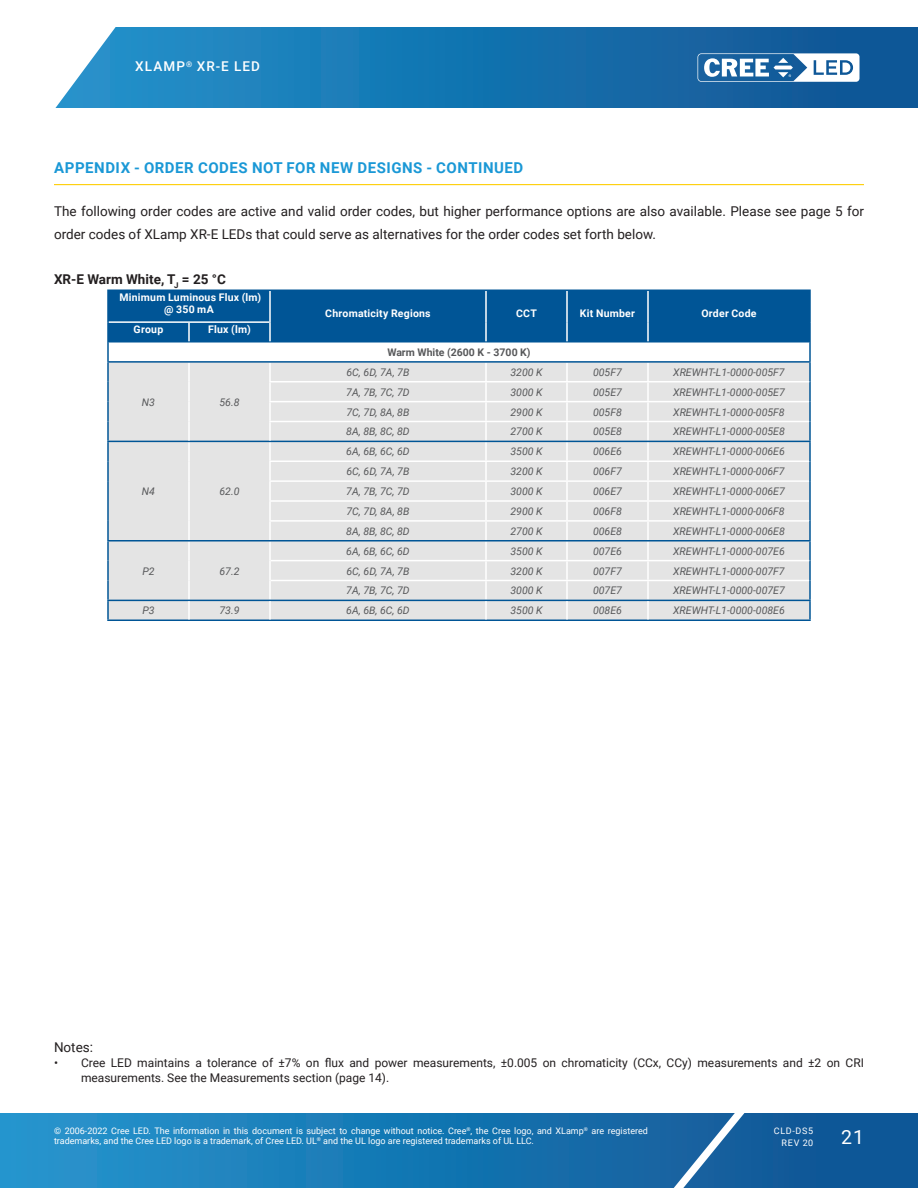
<style>
.page{position:relative;width:918px;height:1188px;background:#fff}
.page>*{position:absolute;margin:0;border:0;box-sizing:border-box;transform-origin:0 0}
.t1{font:19.5px "Roboto";color:#fff}
.Section_heading_with{font:700 15px "Roboto";letter-spacing:.035em;color:#1a98d6}
.Text_justify{font:13.5px/22.5px "Roboto";color:#231f20}
.Section_subheading{font:700 13.5px "Roboto";color:#231f20}
.t2{font:500 13.5px "Roboto";letter-spacing:.085em;color:#fff}
.t3{font:12px/15px "Roboto";color:#231f20}
.table_text_center_it{font:italic 10.5px "Roboto";color:#57585a}
.table_heading_center{font:700 10.5px/12px "Roboto";letter-spacing:.02em;color:#fff;text-align:center}
.table_text_center_bo{font:700 10.5px "Roboto";color:#57585a}
.t4{font:9px/10.8px "Roboto";color:#fff}
.t5{font:9px/12px "Roboto";letter-spacing:.085em;color:#fff;text-align:right}
</style>
<div class="page">
<svg style="left:0;top:1113px;width:918px;height:75px;background:#1876b2"></svg>
<svg style="left:644px;top:1113px;width:117px;height:75px;background:#296da6"></svg>
<svg style="left:55px;top:27px;width:863px;height:81px;background:#2078b2"></svg>
<svg style="left:698px;top:53px;width:162px;height:29px"></svg>
<hr style="left:54px;top:184px;width:810px;height:1px;background:#fece08">
<hr style="left:107px;top:620px;width:82px;height:1px;background:#005596">
<hr style="left:189px;top:620px;width:81px;height:1px;background:#005596">
<hr style="left:270px;top:620px;width:216px;height:1px;background:#005596">
<hr style="left:486px;top:620px;width:81px;height:1px;background:#005596">
<hr style="left:567px;top:620px;width:81px;height:1px;background:#005596">
<hr style="left:648px;top:620px;width:163px;height:1px;background:#005596">
<svg style="left:107px;top:290px;width:704px;height:330px;background:#bdccd8"></svg>
<p class="t2" style="left:135px;top:57px;width:126px">XLAMP<sup>®</sup> XR-E LED</p>
<p class="Section_heading_with" style="left:54px;top:157px;width:471px">APPENDIX - ORDER CODES NOT FOR NEW DESIGNS - CONTINUED</p>
<p class="Text_justify" style="left:54px;top:199px;width:811px">The following order codes are active and valid order codes, but higher performance options are also available. Please see page 5 for order codes of XLamp XR-E LEDs that could serve as alternatives for the order codes set forth below.</p>
<p class="Section_subheading" style="left:54px;top:269px;width:173px">XR-E Warm White, T<sub>J</sub> = 25 °C</p>
<p class="table_heading_center" style="left:119px;top:291px;width:143px">Minimum Luminous Flux (lm) @ 350 mA</p>
<p class="table_heading_center" style="left:325px;top:307px;width:107px">Chromaticity Regions</p>
<p class="table_heading_center" style="left:516px;top:307px;width:22px">CCT</p>
<p class="table_heading_center" style="left:580px;top:307px;width:57px">Kit Number</p>
<p class="table_heading_center" style="left:701px;top:307px;width:57px">Order Code</p>
<p class="table_heading_center" style="left:134px;top:323px;width:31px">Group</p>
<p class="table_heading_center" style="left:208px;top:323px;width:44px">Flux (lm)</p>
<p class="table_text_center_it" style="left:142px;top:394px;width:15px">N3</p>
<p class="table_text_center_it" style="left:219px;top:394px;width:22px">56.8</p>
<p class="table_text_center_it" style="left:142px;top:484px;width:15px">N4</p>
<p class="table_text_center_it" style="left:219px;top:484px;width:22px">62.0</p>
<p class="table_text_center_it" style="left:142px;top:563px;width:14px">P2</p>
<p class="table_text_center_it" style="left:219px;top:563px;width:22px">67.2</p>
<p class="table_text_center_bo" style="left:387px;top:345px;width:145px">Warm White (2600 K - 3700 K)</p>
<p class="table_text_center_it" style="left:347px;top:365px;width:64px">6C, 6D, 7A, 7B</p>
<p class="table_text_center_it" style="left:510px;top:365px;width:34px">3200 K</p>
<p class="table_text_center_it" style="left:593px;top:365px;width:30px">005F7</p>
<p class="table_text_center_it" style="left:673px;top:365px;width:113px">XREWHT-L1-0000-005F7</p>
<p class="table_text_center_it" style="left:346px;top:385px;width:65px">7A, 7B, 7C, 7D</p>
<p class="table_text_center_it" style="left:510px;top:385px;width:34px">3000 K</p>
<p class="table_text_center_it" style="left:593px;top:385px;width:30px">005E7</p>
<p class="table_text_center_it" style="left:673px;top:385px;width:113px">XREWHT-L1-0000-005E7</p>
<p class="table_text_center_it" style="left:347px;top:404px;width:64px">7C, 7D, 8A, 8B</p>
<p class="table_text_center_it" style="left:510px;top:404px;width:34px">2900 K</p>
<p class="table_text_center_it" style="left:593px;top:404px;width:30px">005F8</p>
<p class="table_text_center_it" style="left:673px;top:404px;width:113px">XREWHT-L1-0000-005F8</p>
<p class="table_text_center_it" style="left:346px;top:424px;width:65px">8A, 8B, 8C, 8D</p>
<p class="table_text_center_it" style="left:510px;top:424px;width:34px">2700 K</p>
<p class="table_text_center_it" style="left:593px;top:424px;width:30px">005E8</p>
<p class="table_text_center_it" style="left:673px;top:424px;width:113px">XREWHT-L1-0000-005E8</p>
<p class="table_text_center_it" style="left:346px;top:444px;width:65px">6A, 6B, 6C, 6D</p>
<p class="table_text_center_it" style="left:510px;top:444px;width:34px">3500 K</p>
<p class="table_text_center_it" style="left:593px;top:444px;width:30px">006E6</p>
<p class="table_text_center_it" style="left:673px;top:444px;width:113px">XREWHT-L1-0000-006E6</p>
<p class="table_text_center_it" style="left:347px;top:464px;width:64px">6C, 6D, 7A, 7B</p>
<p class="table_text_center_it" style="left:510px;top:464px;width:34px">3200 K</p>
<p class="table_text_center_it" style="left:593px;top:464px;width:30px">006F7</p>
<p class="table_text_center_it" style="left:673px;top:464px;width:113px">XREWHT-L1-0000-006F7</p>
<p class="table_text_center_it" style="left:346px;top:484px;width:65px">7A, 7B, 7C, 7D</p>
<p class="table_text_center_it" style="left:510px;top:484px;width:34px">3000 K</p>
<p class="table_text_center_it" style="left:593px;top:484px;width:30px">006E7</p>
<p class="table_text_center_it" style="left:673px;top:484px;width:113px">XREWHT-L1-0000-006E7</p>
<p class="table_text_center_it" style="left:347px;top:504px;width:64px">7C, 7D, 8A, 8B</p>
<p class="table_text_center_it" style="left:510px;top:504px;width:34px">2900 K</p>
<p class="table_text_center_it" style="left:593px;top:504px;width:30px">006F8</p>
<p class="table_text_center_it" style="left:673px;top:504px;width:113px">XREWHT-L1-0000-006F8</p>
<p class="table_text_center_it" style="left:346px;top:524px;width:65px">8A, 8B, 8C, 8D</p>
<p class="table_text_center_it" style="left:510px;top:524px;width:34px">2700 K</p>
<p class="table_text_center_it" style="left:593px;top:524px;width:30px">006E8</p>
<p class="table_text_center_it" style="left:673px;top:524px;width:113px">XREWHT-L1-0000-006E8</p>
<p class="table_text_center_it" style="left:346px;top:544px;width:65px">6A, 6B, 6C, 6D</p>
<p class="table_text_center_it" style="left:510px;top:544px;width:34px">3500 K</p>
<p class="table_text_center_it" style="left:593px;top:544px;width:30px">007E6</p>
<p class="table_text_center_it" style="left:673px;top:544px;width:113px">XREWHT-L1-0000-007E6</p>
<p class="table_text_center_it" style="left:347px;top:563px;width:64px">6C, 6D, 7A, 7B</p>
<p class="table_text_center_it" style="left:510px;top:563px;width:34px">3200 K</p>
<p class="table_text_center_it" style="left:593px;top:563px;width:30px">007F7</p>
<p class="table_text_center_it" style="left:673px;top:563px;width:113px">XREWHT-L1-0000-007F7</p>
<p class="table_text_center_it" style="left:346px;top:583px;width:65px">7A, 7B, 7C, 7D</p>
<p class="table_text_center_it" style="left:510px;top:583px;width:34px">3000 K</p>
<p class="table_text_center_it" style="left:593px;top:583px;width:30px">007E7</p>
<p class="table_text_center_it" style="left:673px;top:583px;width:113px">XREWHT-L1-0000-007E7</p>
<p class="table_text_center_it" style="left:142px;top:603px;width:14px">P3</p>
<p class="table_text_center_it" style="left:219px;top:603px;width:22px">73.9</p>
<p class="table_text_center_it" style="left:346px;top:603px;width:65px">6A, 6B, 6C, 6D</p>
<p class="table_text_center_it" style="left:510px;top:603px;width:34px">3500 K</p>
<p class="table_text_center_it" style="left:593px;top:603px;width:30px">008E6</p>
<p class="table_text_center_it" style="left:673px;top:603px;width:113px">XREWHT-L1-0000-008E6</p>
<p class="Text_justify" style="left:54px;top:1035px;width:41px">Notes:</p>
<p class="t3" style="left:81px;top:1054px;width:785px;text-indent:-27px">• Cree LED maintains a tolerance of ±7% on flux and power measurements, ±0.005 on chromaticity (CCx, CCy) measurements and ±2 on CRI measurements. See the Measurements section (page 14).</p>
<p class="t4" style="left:54px;top:1125px;width:596px">© 2006-2022 Cree LED. The information in this document is subject to change without notice. Cree<sup>®</sup>, the Cree logo, and XLamp<sup>®</sup> are registered trademarks, and the Cree LED logo is a trademark, of Cree LED. UL<sup>®</sup> and the UL logo are registered trademarks of UL LLC.</p>
<p class="t5" style="left:774px;top:1124px;width:41px">CLD-DS5<br>REV 20</p>
<h1 class="t1" style="left:841px;top:1123px;width:24px">21</h1>
</div>
